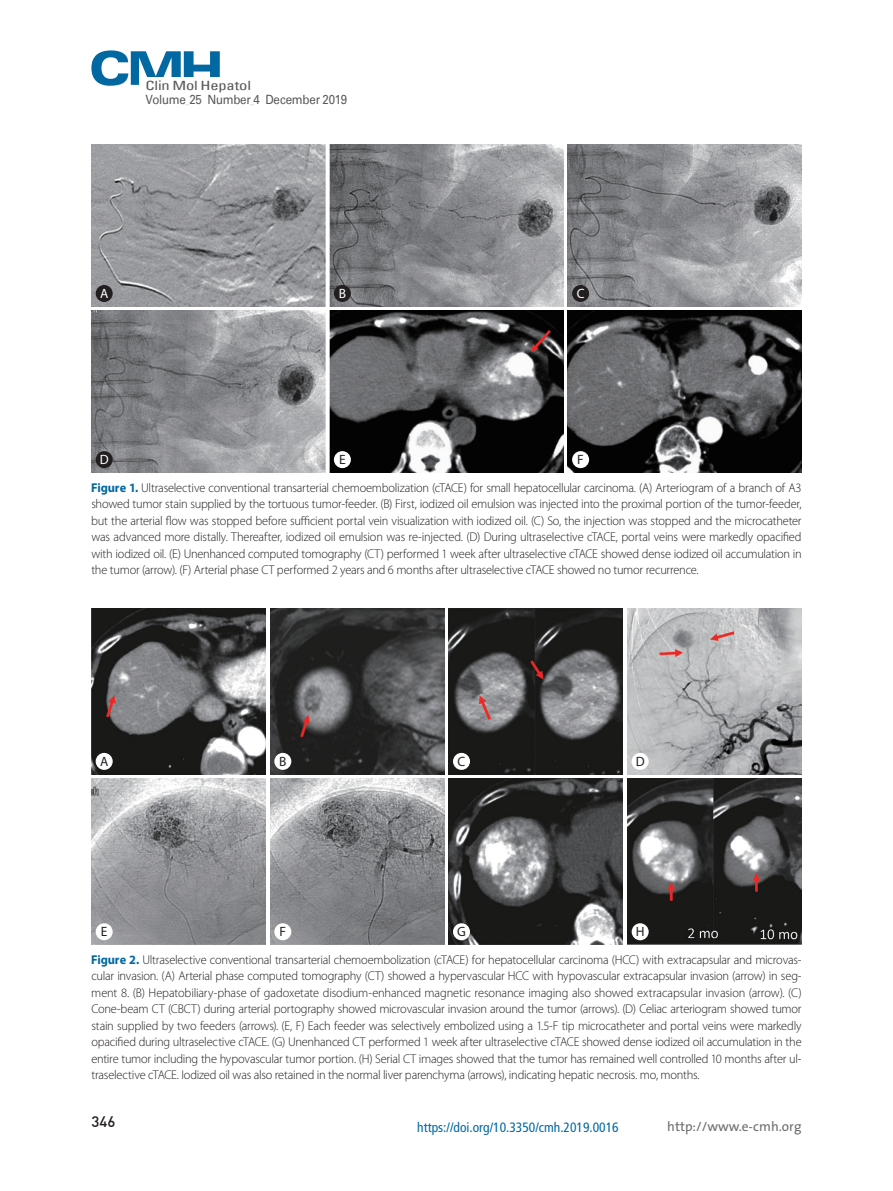
<style>
.page{position:relative;width:893px;height:1191px;background:#fff}
.page>*{position:absolute;margin:0;border:0;box-sizing:border-box;transform-origin:0 0}
.t1{font:15px "Dinmed";color:#231f20}
.t2{font:condensed 13.5px "Frutiger LT";color:#0168a1}
.t3{font:13.5px "The Sans";color:#6c6d70}
.t4{font:13.5px "Myriad Pro";color:#231f20}
.t5{font:13.5px "Myriad Pro";color:#fff}
.t6{font:300 12.75px/16.5px "Myriad Pro";letter-spacing:-.015em;color:#231f20;text-align:justify}
.t7{font:12.75px/14.2px "Univers";letter-spacing:-.02em;color:#57585a;scale:.9 1}
.s1{font-stretch:condensed}
.s2{font-size:9px;color:#bcbdc0}
.s3{font-weight:700;color:#0168a1}
</style>
<div class="page">
<svg style="left:91px;top:50px;width:129px;height:36px"></svg>
<div style="left:144px;top:77px;width:83px;height:16px;background:#fff"></div>
<img style="left:91px;top:145px;width:234px;height:161px">
<img style="left:91px;top:311px;width:234px;height:161px">
<img style="left:568px;top:145px;width:233px;height:161px">
<img style="left:568px;top:311px;width:233px;height:161px">
<img style="left:330px;top:145px;width:233px;height:161px">
<img style="left:330px;top:311px;width:233px;height:161px">
<div style="left:96px;top:285px;width:17px;height:17px;background:#231f20;border-radius:50%"></div>
<div style="left:96px;top:451px;width:17px;height:17px;background:#231f20;border-radius:50%"></div>
<div style="left:334px;top:285px;width:17px;height:17px;background:#231f20;border-radius:50%"></div>
<div style="left:572px;top:285px;width:17px;height:17px;background:#231f20;border-radius:50%"></div>
<div style="left:334px;top:451px;width:17px;height:17px;background:#fff;border-radius:50%"></div>
<div style="left:572px;top:451px;width:17px;height:17px;background:#fff;border-radius:50%"></div>
<img style="left:91px;top:608px;width:175px;height:166px">
<img style="left:270px;top:608px;width:174px;height:166px">
<img style="left:449px;top:608px;width:174px;height:166px">
<img style="left:627px;top:608px;width:174px;height:166px">
<img style="left:91px;top:778px;width:175px;height:166px">
<img style="left:270px;top:778px;width:174px;height:166px">
<img style="left:449px;top:778px;width:174px;height:166px">
<img style="left:627px;top:778px;width:174px;height:166px">
<div style="left:96px;top:753px;width:17px;height:17px;background:#fff;border-radius:50%"></div>
<div style="left:96px;top:923px;width:17px;height:17px;background:#fff;border-radius:50%"></div>
<div style="left:274px;top:753px;width:17px;height:17px;background:#fff;border-radius:50%"></div>
<div style="left:274px;top:923px;width:17px;height:17px;background:#fff;border-radius:50%"></div>
<div style="left:453px;top:753px;width:17px;height:17px;background:#fff;border-radius:50%"></div>
<div style="left:453px;top:923px;width:17px;height:17px;background:#fff;border-radius:50%"></div>
<div style="left:632px;top:753px;width:17px;height:17px;background:#fff;border-radius:50%"></div>
<div style="left:632px;top:923px;width:17px;height:17px;background:#fff;border-radius:50%"></div>
<p class="t7" style="left:145px;top:78px;width:226px"><span class="s1">Clin Mol Hepatol<br></span>Volume<span class="s2">_</span>25 Number<span class="s2">_</span>4 December 2019</p>
<p class="t5" style="left:100px;top:285px;width:10px">A</p>
<p class="t5" style="left:100px;top:451px;width:10px">D</p>
<p class="t5" style="left:339px;top:285px;width:9px">B</p>
<p class="t5" style="left:577px;top:285px;width:9px">C</p>
<p class="t4" style="left:339px;top:451px;width:8px">E</p>
<p class="t4" style="left:577px;top:451px;width:8px">F</p>
<p class="t6" style="left:91px;top:479px;width:712px"><span class="s3">Figure 1.</span> Ultraselective conventional transarterial chemoembolization (cTACE) for small hepatocellular carcinoma. (A) Arteriogram of a branch of A3 showed tumor stain supplied by the tortuous tumor-feeder. (B) First, iodized oil emulsion was injected into the proximal portion of the tumor-feeder, but the arterial flow was stopped before sufficient portal vein visualization with iodized oil. (C) So, the injection was stopped and the microcatheter was advanced more distally. Thereafter, iodized oil emulsion was re-injected. (D) During ultraselective cTACE, portal veins were markedly opacified with iodized oil. (E) Unenhanced computed tomography (CT) performed 1 week after ultraselective cTACE showed dense iodized oil accumulation in the tumor (arrow). (F) Arterial phase CT performed 2 years and 6 months after ultraselective cTACE showed no tumor recurrence.</p>
<p class="t4" style="left:100px;top:753px;width:10px">A</p>
<p class="t4" style="left:101px;top:923px;width:8px">E</p>
<p class="t4" style="left:279px;top:753px;width:9px">B</p>
<p class="t4" style="left:280px;top:923px;width:8px">F</p>
<p class="t4" style="left:458px;top:753px;width:9px">C</p>
<p class="t4" style="left:457px;top:923px;width:10px">G</p>
<p class="t4" style="left:636px;top:753px;width:10px">D</p>
<p class="t4" style="left:636px;top:923px;width:10px">H</p>
<p class="t6" style="left:91px;top:951px;width:712px"><span class="s3">Figure 2.</span> Ultraselective conventional transarterial chemoembolization (cTACE) for hepatocellular carcinoma (HCC) with extracapsular and microvas&shy;cular invasion. (A) Arterial phase computed tomography (CT) showed a hypervascular HCC with hypovascular extracapsular invasion (arrow) in seg&shy;ment 8. (B) Hepatobiliary-phase of gadoxetate disodium-enhanced magnetic resonance imaging also showed extracapsular invasion (arrow). (C)<br>Cone-beam CT (CBCT) during arterial portography showed microvascular invasion around the tumor (arrows). (D) Celiac arteriogram showed tumor stain supplied by two feeders (arrows). (E, F) Each feeder was selectively embolized using a 1.5-F tip microcatheter and portal veins were markedly opacified during ultraselective cTACE. (G) Unenhanced CT performed 1 week after ultraselective cTACE showed dense iodized oil accumulation in the entire tumor including the hypovascular tumor portion. (H) Serial CT images showed that the tumor has remained well controlled 10 months after ul&shy;traselective cTACE. Iodized oil was also retained in the normal liver parenchyma (arrows), indicating hepatic necrosis. mo, months.</p>
<p class="t1" style="left:91px;top:1112px;width:25px">346</p>
<p class="t3" style="left:667px;top:1115px;width:136px">http://www.e-cmh.org</p>
<p class="t2" style="left:417px;top:1119px;width:203px">https://doi.org/10.3350/cmh.2019.0016</p>
</div>
